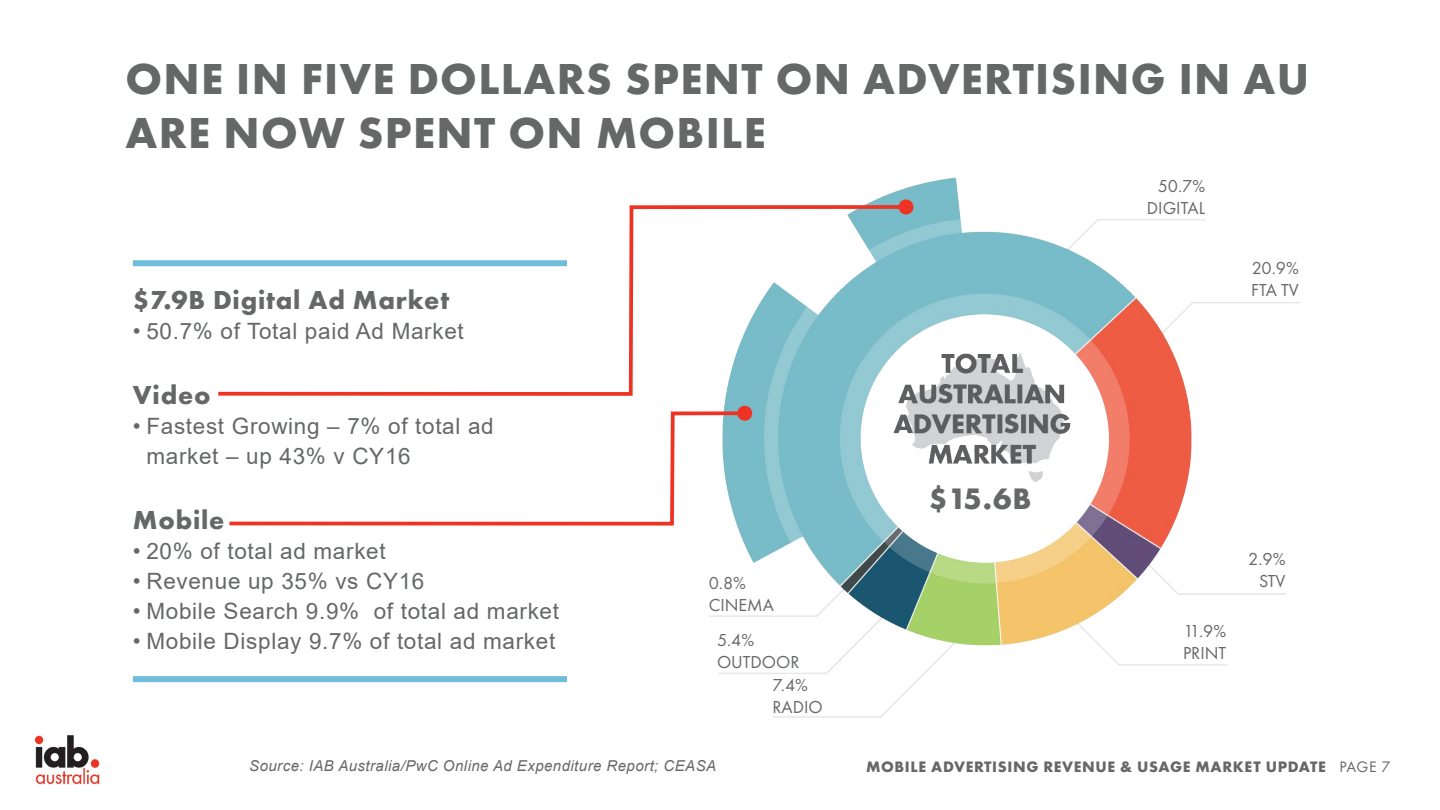
<style>
.page{position:relative;width:1440px;height:810px;background:#fff}
.page>*{position:absolute;margin:0;border:0;box-sizing:border-box;transform-origin:0 0}
.t1{font:700 45px/54px "Futura PT";letter-spacing:.03em;color:#656867}
.t2{font:700 30.75px "Futura PT";color:#656867}
.t3{font:700 27px "Futura PT";letter-spacing:.03em;color:#656867}
.t4{font:22.5px/30px "Arial";letter-spacing:.03em;color:#656867}
.t5{font:18px/21.6px "Futura PT";color:#656867}
.t6{font:700 15.75px "Futura PT";letter-spacing:.04em;color:#656867}
.t7{font:italic 15px "Arial";letter-spacing:.03em;color:#656867}
.s1{font-weight:400}
</style>
<div class="page">
<div style="left:133px;top:260px;width:434px;height:6px;background:#6ebddb"></div>
<div style="left:133px;top:676px;width:434px;height:6px;background:#6ebddb"></div>
<img style="left:709px;top:177px;width:591px;height:541px">
<svg style="left:214px;top:203px;width:696px;height:195px"></svg>
<div style="left:898px;top:200px;width:16px;height:15px;background:#ee3324;border-radius:50%"></div>
<svg style="left:229px;top:410px;width:520px;height:117px"></svg>
<div style="left:737px;top:406px;width:15px;height:15px;background:#ee3324;border-radius:50%"></div>
<div style="left:911px;top:485px;width:138px;height:32px;background:#fff"></div>
<img style="left:34px;top:735px;width:66px;height:49px">
<h1 class="t1" style="left:125px;top:51px;width:1185px">ONE IN FIVE DOLLARS SPENT ON ADVERTISING IN AU<br>ARE NOW SPENT ON MOBILE</h1>
<p class="t3" style="left:133px;top:283px;width:318px">$7.9B Digital Ad Market</p>
<p class="t4" style="left:133px;top:316px;width:332px">• 50.7% of Total paid Ad Market</p>
<p class="t3" style="left:133px;top:378px;width:79px">Video</p>
<p class="t4" style="left:146px;top:411px;width:349px;text-indent:-14px">• Fastest Growing – 7% of total ad market – up 43% v CY16</p>
<p class="t3" style="left:133px;top:503px;width:93px">Mobile</p>
<p class="t4" style="left:133px;top:536px;width:254px">• 20% of total ad market</p>
<p class="t4" style="left:133px;top:566px;width:293px">• Revenue up 35% vs CY16</p>
<p class="t4" style="left:133px;top:596px;width:428px">• Mobile Search 9.9% of total ad market</p>
<p class="t4" style="left:133px;top:626px;width:424px">• Mobile Display 9.7% of total ad market</p>
<p class="t5" style="left:709px;top:572px;width:67px">0.8%<br>CINEMA</p>
<p class="t5" style="left:717px;top:629px;width:84px">5.4%<br>OUTDOOR</p>
<p class="t5" style="left:772px;top:674px;width:52px">7.4%<br>RADIO</p>
<p class="t7" style="left:249px;top:756px;width:468px">Source: IAB Australia/PwC Online Ad Expenditure Report; CEASA</p>
<h2 class="t2" style="left:929px;top:479px;width:104px">$15.6B</h2>
<p class="t5" style="left:1147px;top:175px;width:60px;text-align:right">50.7%<br>DIGITAL</p>
<p class="t5" style="left:1251px;top:257px;width:49px">20.9%<br>FTA TV</p>
<p class="t5" style="left:1183px;top:620px;width:45px">11.9%<br>PRINT</p>
<p class="t5" style="left:1248px;top:548px;width:39px;text-align:right">2.9%<br>STV</p>
<p class="t6" style="left:866px;top:756px;width:526px">MOBILE ADVERTISING REVENUE &amp; USAGE MARKET UPDATE <span class="s1">PAGE 7</span></p>
</div>
